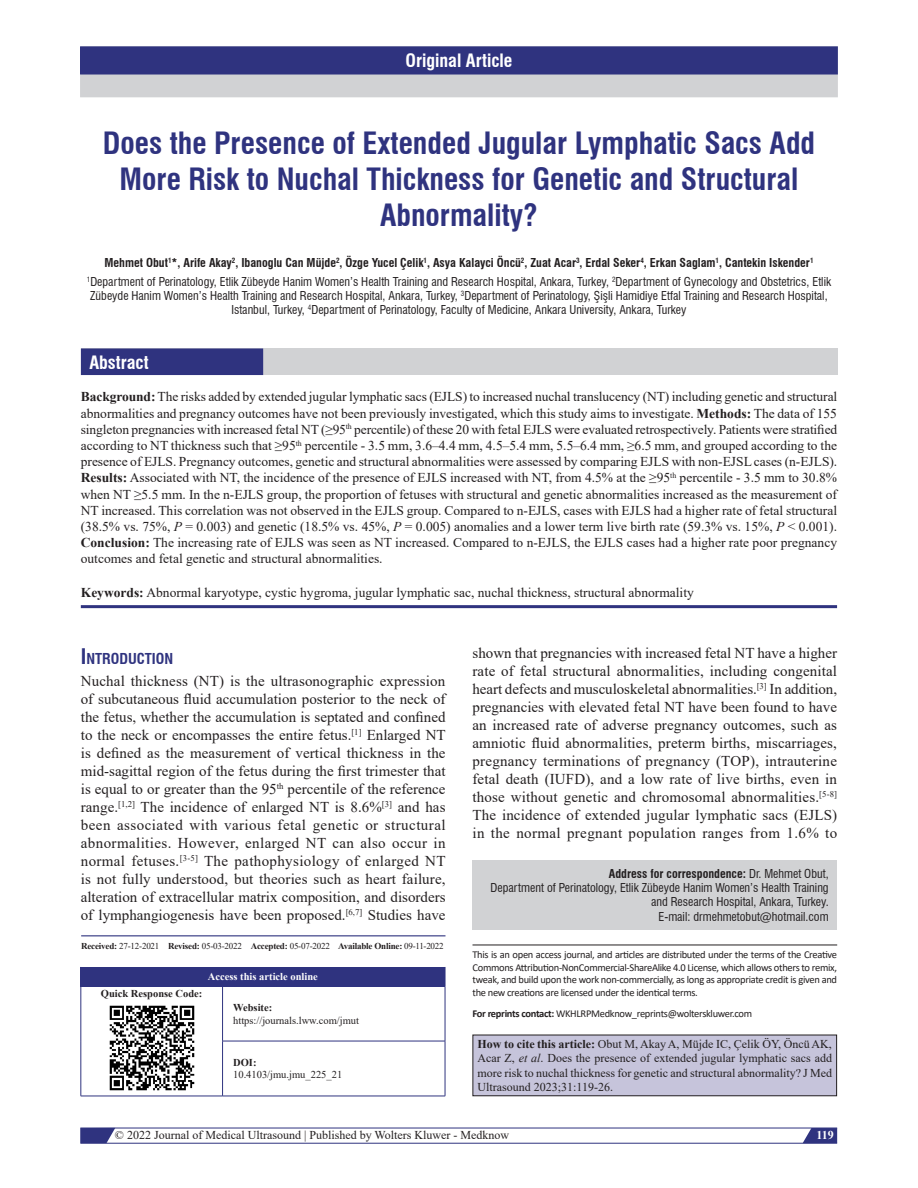
<style>
.page{position:relative;width:918px;height:1188px;background:#fff}
.page>*{position:absolute;margin:0;border:0;box-sizing:border-box;transform-origin:0 0}
.AT{font:700 condensed 30px/36px "Swiss 721 BT";color:#2f337f;text-align:center}
.AH{font:700 condensed 18px "Swiss 721 BT";color:#fff}
.ABSH{font:700 condensed 18px "Swiss 721 BT";color:#fff}
.TX{font:15px/18px "Times New Roman";letter-spacing:.005em;color:#231f20;text-align:justify}
.t1{font:700 condensed 14.7px "Swiss 721 BT";color:#2f337f}
.ABS{font:13.5px/16.2px "Times New Roman";color:#231f20;text-align:justify}
.KWD{font:13.5px "Times New Roman";color:#231f20}
.AFF{font:condensed 12px/14.4px "Swiss 721 BT";color:#231f20;text-align:center}
.HTC{font:12px/14.4px "Times New Roman";color:#231f20;text-align:justify}
.ADD{font:condensed 12px/14.4px "Swiss 721 BT";color:#231f20;text-align:right}
.AU{font:700 condensed 12px "Swiss 721 BT";color:#231f20}
.t2{font:700 12px "Times New Roman";color:#fff}
.TX-2{font:10.5px/12.6px "Calibri";letter-spacing:-.03em;color:#231f20;text-align:justify}
.Website{font:10.5px/12.6px "Times New Roman";color:#231f20}
.ATAO{font:700 10.5px "Times New Roman";color:#fff}
.QRC{font:700 10.5px "Times New Roman";color:#231f20}
.HIS_1{font:700 9px "Times New Roman";letter-spacing:-.02em;color:#231f20}
.s1{font-weight:700}
.s2{font-style:italic}
.s3{font-size:21px}
.s4{font-weight:400}
</style>
<div class="page">
<svg style="left:80px;top:1128px;width:758px;height:16px"></svg>
<div style="left:80px;top:46px;width:758px;height:51px;background:#d1d2d4"></div>
<div style="left:81px;top:47px;width:756px;height:27px;background:#2f337f"></div>
<div style="left:80px;top:46px;width:758px;height:29px;border:2px solid #2f337f"></div>
<hr style="left:81px;top:605px;width:756px;height:3px;background:#2f337f">
<div style="left:81px;top:967px;width:364px;height:19px;background:#2f337f"></div>
<svg style="left:445px;top:967px;width:1px;height:19px"></svg>
<hr style="left:81px;top:986px;width:1px;height:55px;background:#2f337f">
<hr style="left:81px;top:1041px;width:1px;height:55px;background:#2f337f">
<hr style="left:81px;top:986px;width:142px;height:1px;background:#2f337f">
<hr style="left:222px;top:986px;width:1px;height:55px;background:#2f337f">
<hr style="left:223px;top:986px;width:222px;height:1px;background:#2f337f">
<hr style="left:445px;top:986px;width:1px;height:55px;background:#2f337f">
<hr style="left:81px;top:1096px;width:142px;height:1px;background:#2f337f">
<hr style="left:222px;top:1041px;width:1px;height:55px;background:#2f337f">
<hr style="left:222px;top:1041px;width:223px;height:1px;background:#2f337f">
<hr style="left:445px;top:1041px;width:1px;height:55px;background:#2f337f">
<hr style="left:223px;top:1096px;width:222px;height:1px;background:#2f337f">
<img style="left:109px;top:1005px;width:85px;height:85px">
<div style="left:473px;top:860px;width:364px;height:69px;background:#d1d2d4"></div>
<hr style="left:472px;top:945px;width:365px;height:1px;background:#231f20">
<div style="left:473px;top:1035px;width:364px;height:61px;background:#c6c4db"></div>
<div style="left:472px;top:1035px;width:365px;height:61px;border:1px solid #231f20"></div>
<div style="left:81px;top:349px;width:756px;height:26px;background:#d1d2d4"></div>
<div style="left:81px;top:348px;width:182px;height:27px;background:#2f337f"></div>
<hr style="left:81px;top:935px;width:364px;height:1px;background:#2f337f">
<p class="AH" style="left:405px;top:50px;width:109px">Original Article</p>
<p class="AT" style="left:103px;top:125px;width:714px">Does the Presence of Extended Jugular Lymphatic Sacs Add<br>More Risk to Nuchal Thickness for Genetic and Structural<br>Abnormality?</p>
<p class="AU" style="left:104px;top:255px;width:711px">Mehmet Obut<sup>1</sup>*, Arife Akay<sup>2</sup>, Ibanoglu Can Müjde<sup>2</sup>, Özge Yucel Çelik<sup>1</sup>, Asya Kalayci Öncü<sup>2</sup>, Zuat Acar<sup>3</sup>, Erdal Seker<sup>4</sup>, Erkan Saglam<sup>1</sup>, Cantekin Iskender<sup>1</sup></p>
<p class="AFF" style="left:87px;top:274px;width:746px"><sup>1</sup>Department of Perinatology, Etlik Zübeyde Hanim Women’s Health Training and Research Hospital, Ankara, Turkey, <sup>2</sup>Department of Gynecology and Obstetrics, Etlik<br>Zübeyde Hanim Women’s Health Training and Research Hospital, Ankara, Turkey, <sup>3</sup>Department of Perinatology, Şişli Hamidiye Etfal Training and Research Hospital,<br>Istanbul, Turkey, <sup>4</sup>Department of Perinatology, Faculty of Medicine, Ankara University, Ankara, Turkey</p>
<p class="ABSH" style="left:89px;top:351px;width:61px">Abstract</p>
<p class="ABS" style="left:81px;top:388px;width:758px"><span class="s1">Background:</span> The risks added by extended jugular lymphatic sacs (EJLS) to increased nuchal translucency (NT) including genetic and structural abnormalities and pregnancy outcomes have not been previously investigated, which this study aims to investigate. <span class="s1">Methods:</span> The data of 155 singleton pregnancies with increased fetal NT (≥95<sup>th</sup> percentile) of these 20 with fetal EJLS were evaluated retrospectively. Patients were stratified according to NT thickness such that ≥95<sup>th</sup> percentile - 3.5 mm, 3.6–4.4 mm, 4.5–5.4 mm, 5.5–6.4 mm, ≥6.5 mm, and grouped according to the presence of EJLS. Pregnancy outcomes, genetic and structural abnormalities were assessed by comparing EJLS with non-EJSL cases (n-EJLS).<br><span class="s1">Results:</span> Associated with NT, the incidence of the presence of EJLS increased with NT, from 4.5% at the ≥95<sup>th</sup> percentile - 3.5 mm to 30.8% when NT ≥5.5 mm. In the n-EJLS group, the proportion of fetuses with structural and genetic abnormalities increased as the measurement of NT increased. This correlation was not observed in the EJLS group. Compared to n-EJLS, cases with EJLS had a higher rate of fetal structural (38.5% vs. 75%, <span class="s2">P</span> = 0.003) and genetic (18.5% vs. 45%, <span class="s2">P</span> = 0.005) anomalies and a lower term live birth rate (59.3% vs. 15%, <span class="s2">P</span> &lt; 0.001).<br><span class="s1">Conclusion:</span> The increasing rate of EJLS was seen as NT increased. Compared to n-EJLS, the EJLS cases had a higher rate poor pregnancy outcomes and fetal genetic and structural abnormalities.</p>
<p class="KWD" style="left:81px;top:583px;width:615px"><span class="s1">Keywords:</span> Abnormal karyotype, cystic hygroma, jugular lymphatic sac, nuchal thickness, structural abnormality</p>
<h1 class="t1" style="left:81px;top:649px;width:94px"><span class="s3">I</span> NTRODUCTION</h1>
<p class="TX" style="left:81px;top:671px;width:366px">Nuchal thickness (NT) is the ultrasonographic expression of subcutaneous fluid accumulation posterior to the neck of the fetus, whether the accumulation is septated and confined to the neck or encompasses the entire fetus.<sup>[1]</sup> Enlarged NT is defined as the measurement of vertical thickness in the mid-sagittal region of the fetus during the first trimester that is equal to or greater than the 95<sup>th</sup> percentile of the reference range.<sup>[1,2]</sup> The incidence of enlarged NT is 8.6%<sup>[3]</sup> and has been associated with various fetal genetic or structural abnormalities. However, enlarged NT can also occur in normal fetuses.<sup>[3-5]</sup> The pathophysiology of enlarged NT is not fully understood, but theories such as heart failure, alteration of extracellular matrix composition, and disorders of lymphangiogenesis have been proposed.<sup>[6,7]</sup> Studies have</p>
<p class="HIS_1" style="left:81px;top:940px;width:364px">Received: <span class="s4">27-12-2021</span> Revised: <span class="s4">05-03-2022</span> Accepted: <span class="s4">05-07-2022</span> Available Online: <span class="s4">09-11-2022</span></p>
<p class="ATAO" style="left:208px;top:969px;width:111px">Access this article online</p>
<p class="QRC" style="left:101px;top:986px;width:103px">Quick Response Code:</p>
<p class="Website" style="left:233px;top:1001px;width:127px"><span class="s1">Website: </span>https://journals.lww.com/jmut</p>
<p class="Website" style="left:233px;top:1056px;width:111px"><span class="s1">DOI:<br></span>10.4103/jmu.jmu_225_21</p>
<p class="TX" style="left:472px;top:644px;width:366px">shown that pregnancies with increased fetal NT have a higher rate of fetal structural abnormalities, including congenital heart defects and musculoskeletal abnormalities.<sup>[3]</sup> In addition, pregnancies with elevated fetal NT have been found to have an increased rate of adverse pregnancy outcomes, such as amniotic fluid abnormalities, preterm births, miscarriages, pregnancy terminations of pregnancy (TOP), intrauterine fetal death (IUFD), and a low rate of live births, even in those without genetic and chromosomal abnormalities.<sup>[5-8] </sup>The incidence of extended jugular lymphatic sacs (EJLS) in the normal pregnant population ranges from 1.6% to</p>
<p class="ADD" style="left:491px;top:866px;width:340px"><span class="s1">Address for correspondence:</span> Dr. Mehmet Obut,<br>Department of Perinatology, Etlik Zübeyde Hanim Women’s Health Training and Research Hospital, Ankara, Turkey.<br>E-mail: drmehmetobut@hotmail.com</p>
<p class="TX-2" style="left:472px;top:948px;width:366px">This is an open access journal, and articles are distributed under the terms of the Creative Commons Attribution-NonCommercial-ShareAlike 4.0 License, which allows others to remix, tweak, and build upon the work non-commercially, as long as appropriate credit is given and the new creations are licensed under the identical terms.</p>
<p class="TX-2" style="left:472px;top:1007px;width:281px"><span class="s1">For reprints contact:</span> WKHLRPMedknow_reprints@wolterskluwer.com</p>
<p class="HTC" style="left:478px;top:1036px;width:356px"><span class="s1">How to cite this article:</span> Obut M, Akay A, Müjde IC, Çelik ÖY, Öncü AK, Acar Z, <span class="s2">et al</span>. Does the presence of extended jugular lymphatic sacs add more risk to nuchal thickness for genetic and structural abnormality? J Med Ultrasound 2023;31:119-26.</p>
<p class="HTC" style="left:115px;top:1128px;width:396px">© 2022 Journal of Medical Ultrasound | Published by Wolters Kluwer - Medknow</p>
<p class="t2" style="left:816px;top:1127px;width:19px">119</p>
</div>
